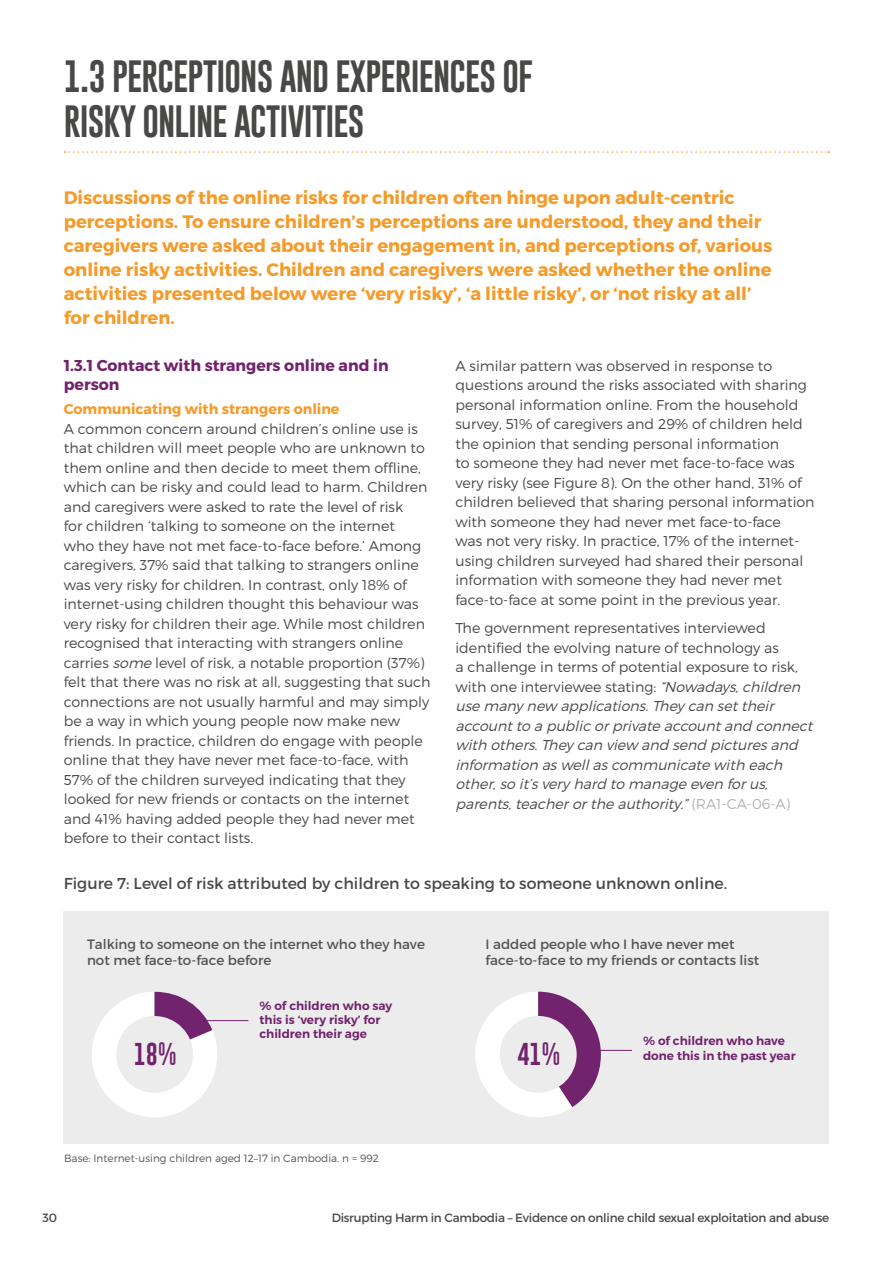
<style>
.page{position:relative;width:893px;height:1263px;background:#fff}
.page>*{position:absolute;margin:0;border:0;box-sizing:border-box;transform-origin:0 0}
.t1{font:33px/45px "Gobold";letter-spacing:-.025em;color:#484847}
.t2{font:23.1px "Gobold";color:#72236d}
.t3{font:700 18px/24px "Montserrat";color:#f59b2b}
.t4{font:15.75px "Montserrat";color:#484847}
.t5{font:700 15.75px/19.5px "Montserrat";color:#72226d}
.t6{font:300 14.25px/19.5px "Montserrat";color:#484847}
.t7{font:italic 300 14.25px/19.5px "Montserrat";color:#484847}
.t8{font:700 14.25px "Montserrat";color:#f59b2b}
.t9{font:13.5px/16.2px "Montserrat";color:#535353}
.t10{font:600 12px/14.4px "Montserrat";color:#72236d}
.t11{font:12px "Montserrat";letter-spacing:-.02em;color:#484847}
.t12{font:300 10.5px "Montserrat";color:#535353}
.s1{font-style:italic}
.s2{font-style:normal}
.s3{font-style:normal;color:#b1b2b3}
</style>
<div class="page">
<svg style="left:65px;top:151px;width:764px;height:2px"></svg>
<div style="left:64px;top:911px;width:765px;height:233px;background:#ececec"></div>
<svg style="left:92px;top:992px;width:134px;height:125px"></svg>
<hr style="left:198px;top:1020px;width:50px;height:1px;background:#72236d">
<svg style="left:475px;top:992px;width:126px;height:125px"></svg>
<hr style="left:600px;top:1050px;width:32px;height:1px;background:#72236d">
<div style="left:116px;top:1016px;width:77px;height:77px;background:#ececec;border-radius:50%"></div>
<div style="left:500px;top:1016px;width:77px;height:77px;background:#ececec;border-radius:50%"></div>
<h1 class="t1" style="left:64px;top:54px;width:471px">1.3 PERCEPTIONS AND EXPERIENCES OF<br>RISKY ONLINE ACTIVITIES</h1>
<p class="t3" style="left:64px;top:186px;width:710px">Discussions of the online risks for children often hinge upon adult-centric perceptions. To ensure children’s perceptions are understood, they and their caregivers were asked about their engagement in, and perceptions of, various online risky activities. Children and caregivers were asked whether the online activities presented below were ‘very risky’, ‘a little risky’, or ‘not risky at all’ for children.</p>
<p class="t5" style="left:64px;top:356px;width:326px">1.3.1 Contact with strangers online and in person</p>
<p class="t8" style="left:64px;top:400px;width:277px">Communicating with strangers online</p>
<p class="t6" style="left:64px;top:419px;width:368px">A common concern around children’s online use is that children will meet people who are unknown to them online and then decide to meet them offline, which can be risky and could lead to harm. Children and caregivers were asked to rate the level of risk<br>for children ‘talking to someone on the internet<br>who they have not met face-to-face before.’ Among caregivers, 37% said that talking to strangers online was very risky for children. In contrast, only 18% of internet-using children thought this behaviour was very risky for children their age. While most children recognised that interacting with strangers online carries <span class="s1">some</span> level of risk, a notable proportion (37%) felt that there was no risk at all, suggesting that such connections are not usually harmful and may simply be a way in which young people now make new friends. In practice, children do engage with people online that they have never met face-to-face, with 57% of the children surveyed indicating that they looked for new friends or contacts on the internet and 41% having added people they had never met before to their contact lists.</p>
<p class="t6" style="left:455px;top:356px;width:361px">A similar pattern was observed in response to questions around the risks associated with sharing personal information online. From the household survey, 51% of caregivers and 29% of children held the opinion that sending personal information<br>to someone they had never met face-to-face was very risky (see Figure 8). On the other hand, 31% of children believed that sharing personal information with someone they had never met face-to-face<br>was not very risky. In practice, 17% of the internet&shy;using children surveyed had shared their personal information with someone they had never met face-to-face at some point in the previous year.</p>
<p class="t7" style="left:455px;top:618px;width:362px"><span class="s2">The government representatives interviewed identified the evolving nature of technology as<br>a challenge in terms of potential exposure to risk, with one interviewee stating:</span> “Nowadays,children use many new applications.They can settheir accountto a public orprivate accountand connect with others.They can view and send picturesand information aswellascommunicate with each other,so it’svery hard to manage even forus, parents,teacherorthe authority.” <span class="s3">( R A1 - CA - 0 6 - A )</span></p>
<p class="t4" style="left:64px;top:874px;width:665px">Figure 7: Level of risk attributed by children to speaking to someone unknown online.</p>
<p class="t9" style="left:87px;top:936px;width:339px">Talking to someone on the internet who they have not met face-to-face before</p>
<p class="t10" style="left:259px;top:998px;width:134px">% of children who say this is ‘very risky’ for children their age</p>
<p class="t9" style="left:486px;top:936px;width:275px">I added people who I have never met face-to-face to my friends or contacts list</p>
<p class="t10" style="left:643px;top:1034px;width:154px">% of children who have done this in the past year</p>
<h2 class="t2" style="left:134px;top:1039px;width:45px">18%</h2>
<h2 class="t2" style="left:517px;top:1039px;width:45px">41%</h2>
<p class="t12" style="left:64px;top:1152px;width:316px">Base: Internet-using children aged 12–17 in Cambodia. n = 992</p>
<p class="t11" style="left:43px;top:1210px;width:16px">30</p>
<p class="t11" style="left:332px;top:1210px;width:499px">Disrupting Harm in Cambodia – Evidence on online child sexual exploitation and abuse</p>
</div>
